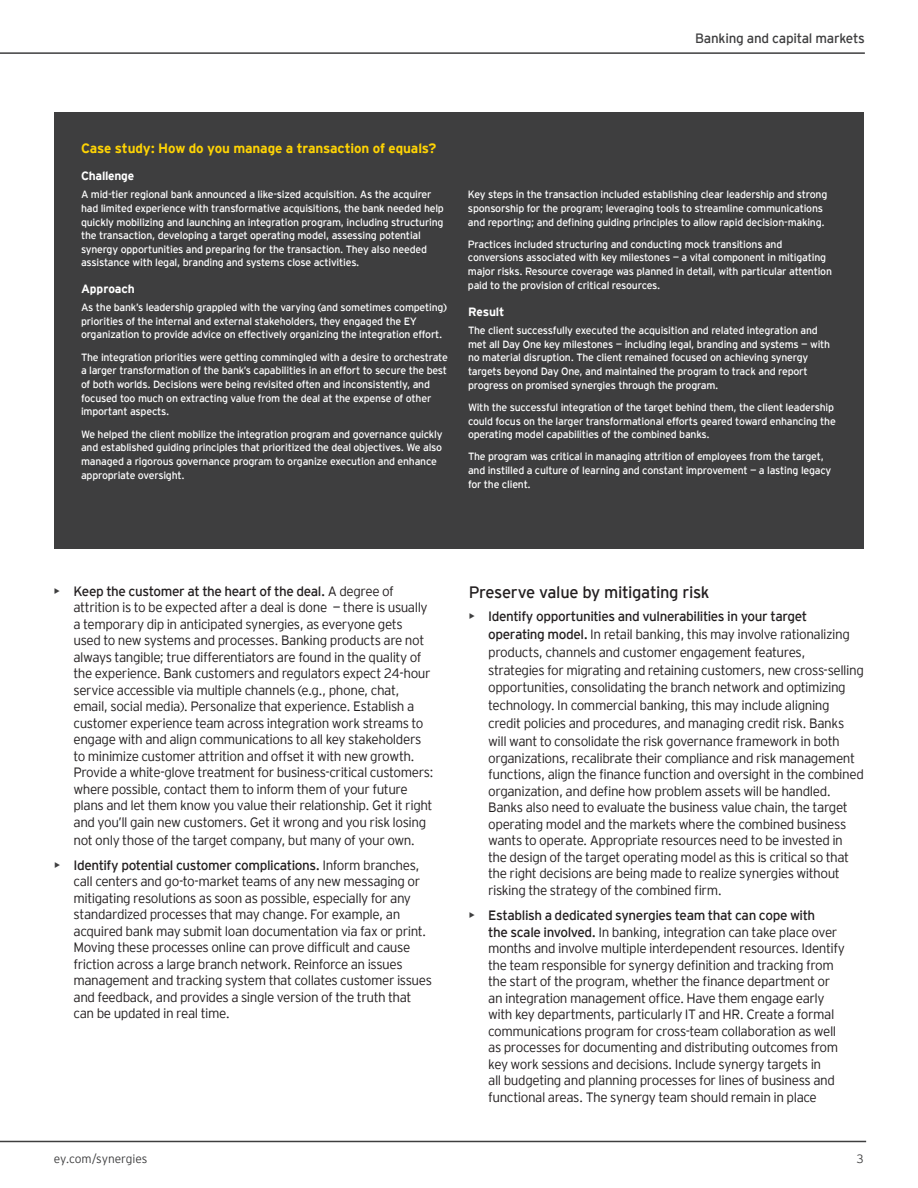
<style>
.page{position:relative;width:918px;height:1188px;background:#fff}
.page>*{position:absolute;margin:0;border:0;box-sizing:border-box;transform-origin:0 0}
.t1{font:16.5px "EY Interstate";letter-spacing:-.02em;color:#231f20}
.t2{font:300 13.5px/16.5px "EY Interstate";letter-spacing:-.035em;color:#231f20}
.t3{font:700 13.5px "EY Interstate";letter-spacing:-.01em;color:#fed304}
.t4{font:13.5px "EY Interstate";letter-spacing:-.02em;color:#3e3e3f}
.t5{font:700 12px "EY Interstate";letter-spacing:-.015em;color:#fff}
.t6{font:300 12px "EY Interstate";letter-spacing:-.005em;color:#3e3e3f}
.t7{font:10.5px/13.6px "EY Interstate";letter-spacing:-.02em;color:#fff}
.s1{font-weight:400;color:#3e3e3f}
.s2{font-weight:400}
</style>
<div class="page">
<hr style="left:0;top:52px;width:865px;height:2px;background:#3e3e3f">
<hr style="left:0;top:1141px;width:866px;height:1px;background:#3e3e3f">
<div style="left:54px;top:112px;width:810px;height:437px;background:#3e3e3f"></div>
<p class="t4" style="left:695px;top:28px;width:171px">Banking and capital markets</p>
<p class="t3" style="left:81px;top:138px;width:357px">Case study: How do you manage a transaction of equals?</p>
<p class="t5" style="left:81px;top:167px;width:55px">Challenge</p>
<p class="t7" style="left:81px;top:187px;width:364px">A mid-tier regional bank announced a like-sized acquisition. As the acquirer had limited experience with transformative acquisitions, the bank needed help quickly mobilizing and launching an integration program, including structuring the transaction, developing a target operating model, assessing potential synergy opportunities and preparing for the transaction. They also needed assistance with legal, branding and systems close activities.</p>
<p class="t5" style="left:81px;top:280px;width:55px">Approach</p>
<p class="t7" style="left:81px;top:300px;width:368px">As the bank’s leadership grappled with the varying (and sometimes competing) priorities of the internal and external stakeholders, they engaged the EY organization to provide advice on effectively organizing the integration effort.</p>
<p class="t7" style="left:81px;top:350px;width:368px">The integration priorities were getting commingled with a desire to orchestrate a larger transformation of the bank’s capabilities in an effort to secure the best of both worlds. Decisions were being revisited often and inconsistently, and focused too much on extracting value from the deal at the expense of other important aspects.</p>
<p class="t7" style="left:81px;top:426px;width:363px">We helped the client mobilize the integration program and governance quickly and established guiding principles that prioritized the deal objectives. We also managed a rigorous governance program to organize execution and enhance appropriate oversight.</p>
<p class="t7" style="left:468px;top:187px;width:361px">Key steps in the transaction included establishing clear leadership and strong sponsorship for the program; leveraging tools to streamline communications and reporting; and defining guiding principles to allow rapid decision-making.</p>
<p class="t7" style="left:468px;top:237px;width:366px">Practices included structuring and conducting mock transitions and conversions associated with key milestones — a vital component in mitigating major risks. Resource coverage was planned in detail, with particular attention paid to the provision of critical resources.</p>
<p class="t5" style="left:468px;top:303px;width:38px">Result</p>
<p class="t7" style="left:468px;top:323px;width:364px">The client successfully executed the acquisition and related integration and met all Day One key milestones — including legal, branding and systems — with no material disruption. The client remained focused on achieving synergy targets beyond Day One, and maintained the program to track and report progress on promised synergies through the program.</p>
<p class="t7" style="left:468px;top:400px;width:369px">With the successful integration of the target behind them, the client leadership could focus on the larger transformational efforts geared toward enhancing the operating model capabilities of the combined banks.</p>
<p class="t7" style="left:468px;top:449px;width:365px">The program was critical in managing attrition of employees from the target, and instilled a culture of learning and constant improvement — a lasting legacy for the client.</p>
<p class="t2" style="left:73px;top:582px;width:362px;text-indent:-19px"><span class="s1">•</span> <span class="s2">Keep the customer at the heart of the deal.</span> A degree of attrition is to be expected after a deal is done — there is usually a temporary dip in anticipated synergies, as everyone gets used to new systems and processes. Banking products are not always tangible; true differentiators are found in the quality of the experience. Bank customers and regulators expect 24-hour service accessible via multiple channels (e.g., phone, chat, email, social media). Personalize that experience. Establish a customer experience team across integration work streams to engage with and align communications to all key stakeholders to minimize customer attrition and offset it with new growth.<br>Provide a white-glove treatment for business-critical customers: where possible, contact them to inform them of your future plans and let them know you value their relationship. Get it right and you’ll gain new customers. Get it wrong and you risk losing</p>
<p class="t2" style="left:73px;top:831px;width:343px">not only those of the target company, but many of your own.</p>
<p class="t2" style="left:73px;top:856px;width:360px;text-indent:-19px"><span class="s1">•</span> <span class="s2">Identify potential customer complications.</span> Inform branches, call centers and go-to-market teams of any new messaging or mitigating resolutions as soon as possible, especially for any standardized processes that may change. For example, an acquired bank may submit loan documentation via fax or print.<br>Moving these processes online can prove difficult and cause friction across a large branch network. Reinforce an issues management and tracking system that collates customer issues and feedback, and provides a single version of the truth that can be updated in real time.</p>
<p class="t1" style="left:469px;top:581px;width:242px">Preserve value by mitigating risk</p>
<p class="t2" style="left:488px;top:606px;width:377px;line-height:18px;text-indent:-19px"><span class="s1">•</span> <span class="s2">Identify opportunities and vulnerabilities in your target operating model.</span> In retail banking, this may involve rationalizing products, channels and customer engagement features, strategies for migrating and retaining customers, new cross-selling opportunities, consolidating the branch network and optimizing technology. In commercial banking, this may include aligning credit policies and procedures, and managing credit risk. Banks will want to consolidate the risk governance framework in both</p>
<p class="t2" style="left:488px;top:749px;width:377px">organizations, recalibrate their compliance and risk management functions, align the finance function and oversight in the combined organization, and define how problem assets will be handled.<br>Banks also need to evaluate the business value chain, the target operating model and the markets where the combined business wants to operate. Appropriate resources need to be invested in the design of the target operating model as this is critical so that the right decisions are being made to realize synergies without risking the strategy of the combined firm.</p>
<p class="t2" style="left:488px;top:906px;width:358px;text-indent:-19px"><span class="s1">•</span> <span class="s2">Establish a dedicated synergies team that can cope with<br>the scale involved.</span> In banking, integration can take place over months and involve multiple interdependent resources. Identify the team responsible for synergy definition and tracking from the start of the program, whether the finance department or an integration management office. Have them engage early with key departments, particularly IT and HR. Create a formal communications program for cross-team collaboration as well as processes for documenting and distributing outcomes from key work sessions and decisions. Include synergy targets in<br>all budgeting and planning processes for lines of business and functional areas. The synergy team should remain in place</p>
<p class="t6" style="left:54px;top:1150px;width:95px">ey.com/synergies</p>
<p class="t6" style="left:857px;top:1150px;width:9px">3</p>
</div>
